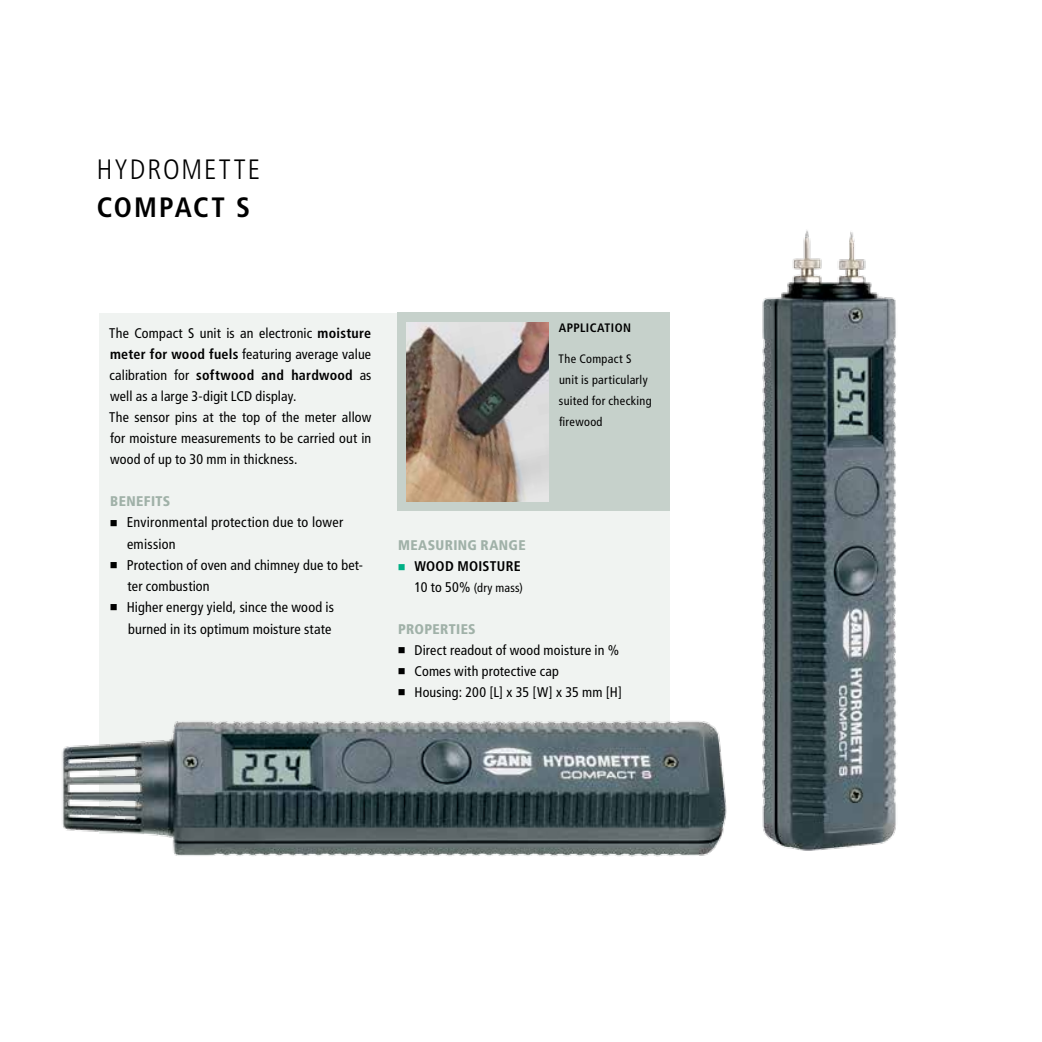
<style>
.page{position:relative;width:1042px;height:1042px;background:#fff}
.page>*{position:absolute;margin:0;border:0;box-sizing:border-box;transform-origin:0 0}
.t1{font:300 condensed 28px "Frutiger LT Std";letter-spacing:.07em;color:#000}
.t2{font:700 condensed 28px "Frutiger LT Std";letter-spacing:.065em;color:#000}
.t3{font:condensed 14.17px/21.2px "Frutiger LT Std";letter-spacing:.015em;color:#000}
.t4{font:condensed 14px/21px "Frutiger LT Std";letter-spacing:.01em;color:#000}
.t5{font:900 condensed 14px "Frutiger LT Std";letter-spacing:.025em;color:#a0b1a8}
.t6{font:700 condensed 14px "Frutiger LT Std";letter-spacing:.02em;color:#000}
.t7{font:condensed 12.25px/21px "Frutiger LT Std";letter-spacing:.025em;color:#000}
.t8{font:700 condensed 12.25px "Frutiger LT Std";letter-spacing:.03em;color:#000}
.s1{font-weight:700}
.s2{color:#00b085}
.s3{font-size:14px}
</style>
<div class="page">
<div style="left:99px;top:313px;width:571px;height:520px;background:#f0f3f1"></div>
<img style="left:762px;top:230px;width:135px;height:621px">
<img style="left:62px;top:720px;width:665px;height:137px">
<div style="left:397px;top:313px;width:273px;height:198px;background:#c6d1cb"></div>
<img style="left:407px;top:322px;width:141px;height:179px">
<h1 class="t1" style="left:97px;top:153px;width:165px">HYDROMETTE</h1>
<h1 class="t2" style="left:97px;top:191px;width:155px">COMPACT S</h1>
<p class="t4" style="left:109px;top:323px;width:264px">The Compact S unit is an electronic <span class="s1">moisture meter for wood fuels</span> featuring average value calibration for <span class="s1">softwood and hardwood</span> as well as a large 3-digit LCD display.<br>The sensor pins at the top of the meter allow for moisture measurements to be carried out in wood of up to 30 mm in thickness.</p>
<p class="t5" style="left:110px;top:493px;width:62px">BENEFITS</p>
<p class="t3" style="left:127px;top:512px;width:218px;text-indent:-17px">■ Environmental protection due to lower emission</p>
<p class="t3" style="left:128px;top:554px;width:237px;text-indent:-18px">■ Protection of oven and chimney due to bet&shy;ter combustion</p>
<p class="t3" style="left:110px;top:597px;width:226px;text-align:right">■ Higher energy yield, since the wood is burned in its optimum moisture state</p>
<p class="t8" style="left:559px;top:320px;width:74px">APPLICATION</p>
<p class="t7" style="left:558px;top:348px;width:95px">The Compact S unit is particularly suited for checking firewood</p>
<p class="t5" style="left:398px;top:536px;width:129px">MEASURING RANGE</p>
<p class="t6" style="left:398px;top:558px;width:125px"><span class="s2">■</span> WOOD MOISTURE</p>
<p class="t7" style="left:414px;top:577px;width:110px"><span class="s3">10 to 50%</span> (dry mass)</p>
<p class="t5" style="left:398px;top:620px;width:79px">PROPERTIES</p>
<p class="t4" style="left:398px;top:639px;width:223px">■ Direct readout of wood moisture in %</p>
<p class="t4" style="left:398px;top:660px;width:163px">■ Comes with protective cap</p>
<p class="t4" style="left:398px;top:681px;width:226px">■ Housing: 200 [L] x 35 [W] x 35 mm [H]</p>
</div>
